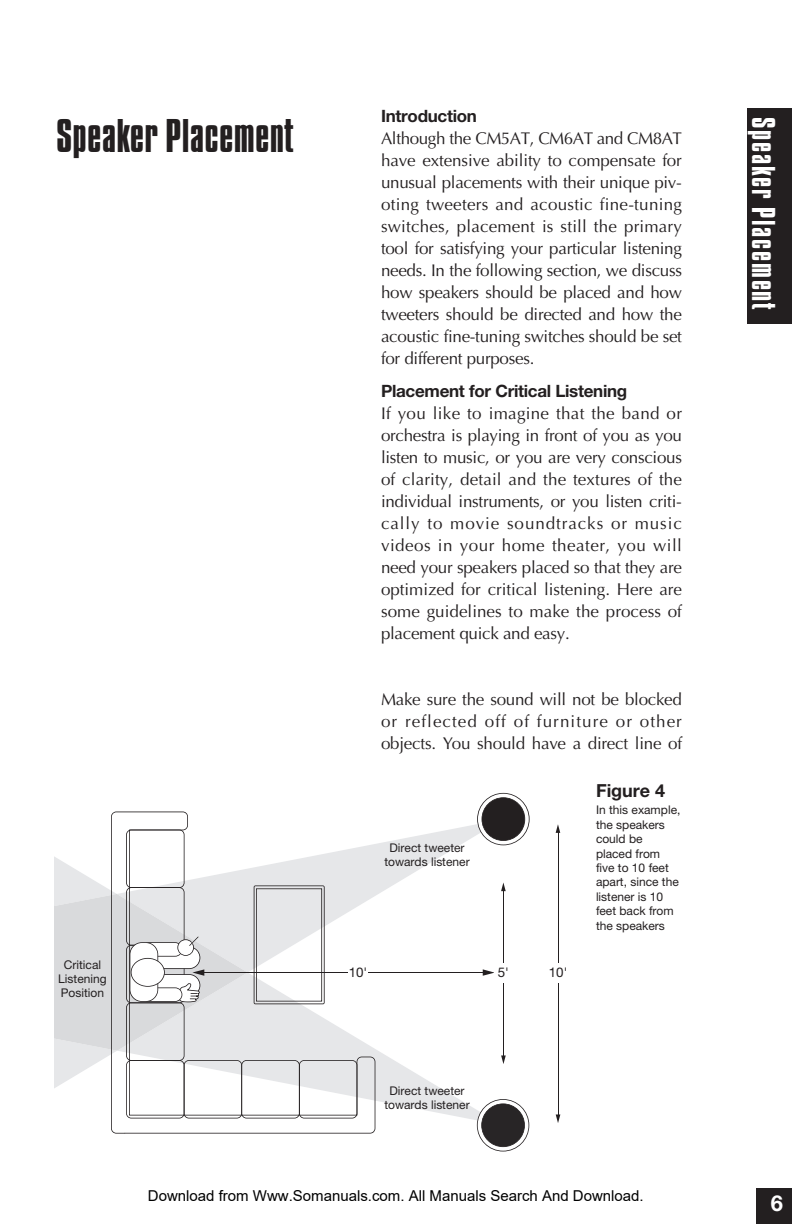
<style>
.page{position:relative;width:792px;height:1224px;background:#fff}
.page>*{position:absolute;margin:0;border:0;box-sizing:border-box;transform-origin:0 0}
.t1{font:40px "OPTI Compit";letter-spacing:-.015em;color:#231f20}
.t2{font:28px "OPTI Compit";letter-spacing:.045em;color:#fff}
.t3{font:700 22px "Helvetica Neue LT Std";color:#fff}
.t4{font:700 18px "Helvetica Neue LT Std";color:#231f20}
.t5{font:17px/22px "Optima LT Std";letter-spacing:-.015em;color:#231f20;text-align:justify}
.t6{font:700 17px "Helvetica Neue LT Std";letter-spacing:-.015em;color:#231f20}
.t7{font:15px "Arial";color:#000}
.t8{font:13.4px "Helvetica Neue";color:#231f20}
.t9{font:12px/14.4px "Helvetica Neue LT Std";color:#231f20;text-align:center}
</style>
<div class="page">
<div style="left:756px;top:1188px;width:36px;height:36px;background:#231f20"></div>
<div style="left:747px;top:108px;width:45px;height:216px;background:#231f20"></div>
<svg style="left:375px;top:824px;width:128px;height:24px"></svg>
<svg style="left:375px;top:848px;width:108px;height:277px"></svg>
<svg style="left:111px;top:812px;width:264px;height:322px"></svg>
<svg style="left:477px;top:793px;width:53px;height:52px"></svg>
<svg style="left:477px;top:1099px;width:52px;height:53px"></svg>
<hr style="left:503px;top:890px;width:1px;height:167px;background:#231f20">
<svg style="left:501px;top:1055px;width:5px;height:9px"></svg>
<svg style="left:501px;top:882px;width:5px;height:10px"></svg>
<hr style="left:558px;top:831px;width:1px;height:285px;background:#231f20">
<svg style="left:555px;top:1114px;width:6px;height:9px"></svg>
<svg style="left:555px;top:824px;width:6px;height:9px"></svg>
<hr style="left:204px;top:972px;width:282px;height:1px;background:#231f20">
<svg style="left:54px;top:830px;width:303px;height:289px"></svg>
<svg style="left:483px;top:969px;width:11px;height:7px"></svg>
<div style="left:349px;top:963px;width:19px;height:19px;background:#fff"></div>
<div style="left:494px;top:963px;width:19px;height:20px;background:#fff"></div>
<div style="left:549px;top:963px;width:19px;height:20px;background:#fff"></div>
<h1 class="t1" style="left:56px;top:110px;width:239px">Speaker Placement</h1>
<p class="t9" style="left:58px;top:959px;width:50px">Critical<br>Listening<br>Position</p>
<p class="t6" style="left:381px;top:110px;width:98px">Introduction</p>
<p class="t5" style="left:381px;top:129px;width:303px">Although the CM5AT, CM6AT and CM8AT have extensive ability to compensate for unusual placements with their unique piv&shy;oting tweeters and acoustic fine-tuning switches, placement is still the primary tool for satisfying your particular listening needs. In the following section, we discuss how speakers should be placed and how tweeters should be directed and how the acoustic fine-tuning switches should be set for different purposes.</p>
<p class="t6" style="left:381px;top:385px;width:248px">Placement for Critical Listening</p>
<p class="t5" style="left:381px;top:404px;width:303px">If you like to imagine that the band or orchestra is playing in front of you as you listen to music, or you are very conscious of clarity, detail and the textures of the individual instruments, or you listen criti&shy;cally to movie soundtracks or music videos in your home theater, you will need your speakers placed so that they are optimized for critical listening. Here are some guidelines to make the process of placement quick and easy.</p>
<p class="t5" style="left:381px;top:690px;width:303px">Make sure the sound will not be blocked or reflected off of furniture or other objects. You should have a direct line of</p>
<p class="t9" style="left:384px;top:842px;width:87px">Direct tweeter towards listener</p>
<p class="t8" style="left:349px;top:967px;width:20px">10'</p>
<p class="t8" style="left:498px;top:967px;width:13px">5'</p>
<p class="t8" style="left:549px;top:967px;width:20px">10'</p>
<p class="t4" style="left:596px;top:784px;width:71px">Figure 4</p>
<p class="t9" style="left:596px;top:804px;width:86px;text-align:left">In this example, the speakers could be placed from five to 10 feet apart, since the listener is 10 feet back from the speakers</p>
<p class="t9" style="left:384px;top:1085px;width:87px">Direct tweeter towards listener</p>
<p class="t7" style="left:148px;top:1187px;width:497px">Download from Www.Somanuals.com. All Manuals Search And Download.</p>
<h2 class="t2" style="left:782px;top:117px;width:194px;rotate:90deg">Speaker Placement</h2>
<p class="t3" style="left:771px;top:1195px;width:14px">6</p>
</div>
